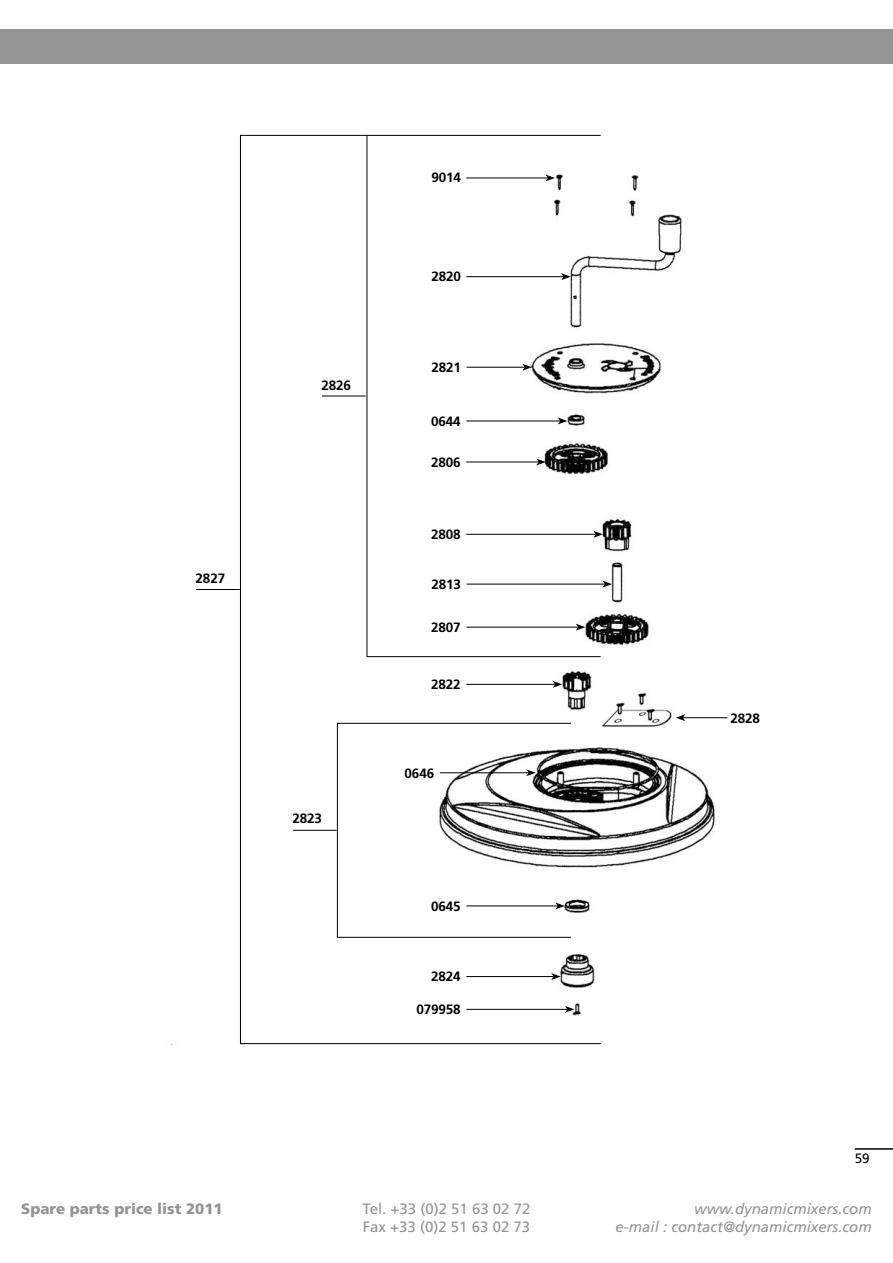
<style>
.page{position:relative;width:893px;height:1263px;background:#fff}
.page>*{position:absolute;margin:0;border:0;box-sizing:border-box;transform-origin:0 0}
.t1{font:italic 15px/18px "Frutiger";color:#949494;text-align:right}
.t2{font:15px/18px "Frutiger";color:#949494}
.t3{font:900 15px "Frutiger";color:#949494}
.t4{font:700 13.5px "Frutiger";letter-spacing:-.01em;color:#000}
.t5{font:13.5px "Frutiger";color:#000}
</style>
<div class="page">
<img style="left:170px;top:134px;width:550px;height:911px">
<hr style="left:196px;top:589px;width:44px;height:1px;background:#000">
<svg style="left:366px;top:135px;width:235px;height:522px"></svg>
<div style="left:337px;top:723px;width:234px;height:215px;border:1px solid #000"></div>
<hr style="left:322px;top:396px;width:44px;height:1px;background:#000">
<hr style="left:293px;top:830px;width:44px;height:1px;background:#000">
<hr style="left:466px;top:178px;width:82px;height:1px;background:#000">
<svg style="left:545px;top:174px;width:10px;height:7px"></svg>
<hr style="left:466px;top:276px;width:98px;height:1px;background:#000">
<svg style="left:561px;top:273px;width:10px;height:7px"></svg>
<hr style="left:467px;top:367px;width:58px;height:1px;background:#000">
<svg style="left:522px;top:364px;width:10px;height:7px"></svg>
<hr style="left:466px;top:421px;width:94px;height:1px;background:#000">
<svg style="left:558px;top:418px;width:9px;height:6px"></svg>
<hr style="left:466px;top:462px;width:73px;height:1px;background:#000">
<svg style="left:536px;top:459px;width:10px;height:6px"></svg>
<hr style="left:466px;top:534px;width:130px;height:1px;background:#000">
<svg style="left:593px;top:531px;width:10px;height:7px"></svg>
<hr style="left:467px;top:584px;width:138px;height:1px;background:#000">
<svg style="left:602px;top:581px;width:10px;height:6px"></svg>
<hr style="left:466px;top:627px;width:112px;height:1px;background:#000">
<svg style="left:576px;top:624px;width:9px;height:7px"></svg>
<hr style="left:466px;top:684px;width:89px;height:1px;background:#000">
<svg style="left:553px;top:681px;width:9px;height:7px"></svg>
<hr style="left:683px;top:717px;width:44px;height:1px;background:#000">
<svg style="left:676px;top:714px;width:9px;height:7px"></svg>
<hr style="left:440px;top:772px;width:89px;height:1px;background:#000">
<svg style="left:526px;top:769px;width:10px;height:7px"></svg>
<hr style="left:466px;top:905px;width:92px;height:1px;background:#000">
<svg style="left:555px;top:902px;width:10px;height:7px"></svg>
<hr style="left:466px;top:976px;width:88px;height:1px;background:#000">
<svg style="left:551px;top:973px;width:10px;height:7px"></svg>
<hr style="left:466px;top:1009px;width:101px;height:1px;background:#000">
<svg style="left:565px;top:1006px;width:9px;height:7px"></svg>
<div style="left:0;top:30px;width:893px;height:34px;background:#949494"></div>
<hr style="left:855px;top:1148px;width:38px;height:2px;background:#000">
<p class="t4" style="left:431px;top:172px;width:31px">9014</p>
<p class="t4" style="left:431px;top:271px;width:31px">2820</p>
<p class="t4" style="left:196px;top:572px;width:31px">2827</p>
<p class="t4" style="left:321px;top:380px;width:31px">2826</p>
<p class="t4" style="left:292px;top:813px;width:31px">2823</p>
<p class="t4" style="left:431px;top:362px;width:31px">2821</p>
<p class="t4" style="left:431px;top:416px;width:31px">0644</p>
<p class="t4" style="left:431px;top:457px;width:31px">2806</p>
<p class="t4" style="left:431px;top:529px;width:31px">2808</p>
<p class="t4" style="left:431px;top:579px;width:31px">2813</p>
<p class="t4" style="left:431px;top:622px;width:31px">2807</p>
<p class="t4" style="left:431px;top:679px;width:31px">2822</p>
<p class="t4" style="left:405px;top:767px;width:31px">0646</p>
<p class="t4" style="left:431px;top:900px;width:31px">0645</p>
<p class="t4" style="left:431px;top:971px;width:31px">2824</p>
<p class="t4" style="left:416px;top:1004px;width:46px">079958</p>
<p class="t4" style="left:730px;top:712px;width:31px">2828</p>
<p class="t5" style="left:855px;top:1152px;width:16px">59</p>
<p class="t3" style="left:21px;top:1203px;width:203px">Spare parts price list 2011</p>
<p class="t2" style="left:362px;top:1201px;width:169px">Tel. +33 (0)2 51 63 02 72<br>Fax +33 (0)2 51 63 02 73</p>
<p class="t1" style="left:615px;top:1201px;width:258px">www.dynamicmixers.com<br>e-mail : contact@dynamicmixers.com</p>
</div>
